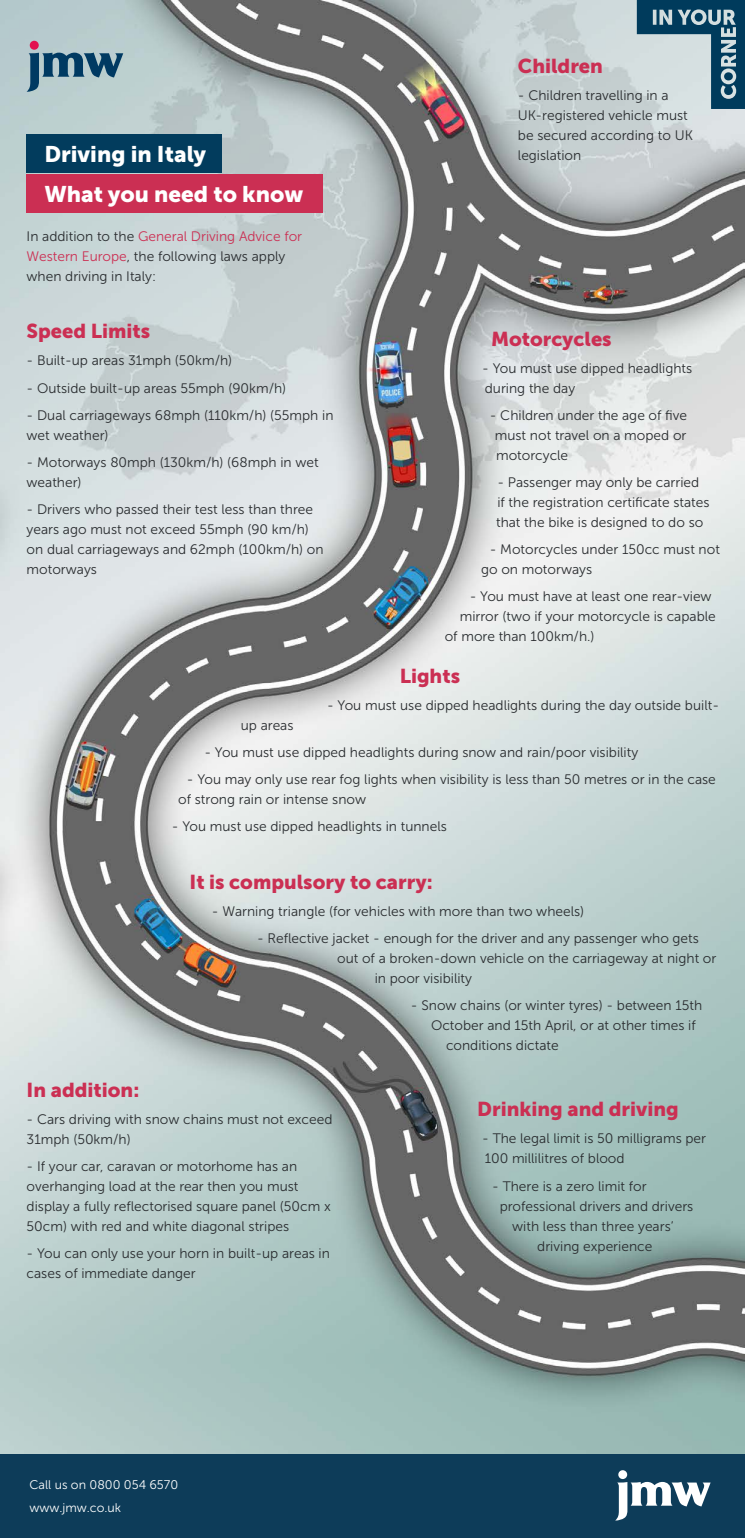
<style>
.page{position:relative;width:745px;height:1538px;background:#fff}
.page>*{position:absolute;margin:0;border:0;box-sizing:border-box;transform-origin:0 0}
.t1{font:22.5px "Museo Sans 900";color:#fff}
.t2{font:20px "Museo Sans 900";color:#cb2f53}
.t3{font:13.75px/20px "Museo Sans 300";color:#292c2f}
.t4{font:12.5px "Museo Sans 300";color:#fff}
.s1{color:#cb2f53}
</style>
<div class="page">
<img style="left:0;top:0;width:744px;height:1454px">
<div style="left:27px;top:135px;width:194px;height:38px;background:#023c5d"></div>
<div style="left:27px;top:175px;width:295px;height:38px;background:#cb2f53"></div>
<div style="left:30px;top:41px;width:9px;height:9px;background:#e2104f;border-radius:50%"></div>
<svg style="left:27px;top:53px;width:96px;height:39px;background:#6d91a1"></svg>
<svg style="left:636px;top:0;width:108px;height:109px;background:#7e9caa"></svg>
<div style="left:0;top:1454px;width:744px;height:84px;background:#0d3c59"></div>
<svg style="left:616px;top:1470px;width:94px;height:50px"></svg>
<p class="t1" style="left:44px;top:141px;width:163px">Driving in Italy</p>
<p class="t1" style="left:44px;top:181px;width:260px">What you need to know</p>
<p class="t3" style="left:27px;top:226px;width:277px">In addition to the <span class="s1">General Driving Advice for<br>Western Europe</span>, the following laws apply when driving in Italy:</p>
<p class="t2" style="left:517px;top:54px;width:86px">Children</p>
<p class="t3" style="left:517px;top:85px;width:176px">- Children travelling in a<br>UK-registered vehicle must be secured according to UK legislation</p>
<p class="t2" style="left:27px;top:320px;width:125px">Speed Limits</p>
<p class="t3" style="left:27px;top:351px;width:207px">- Built-up areas 31mph (50km/h)</p>
<p class="t3" style="left:27px;top:378px;width:261px">- Outside built-up areas 55mph (90km/h)</p>
<p class="t3" style="left:27px;top:405px;width:308px">- Dual carriageways 68mph (110km/h) (55mph in wet weather)</p>
<p class="t3" style="left:27px;top:452px;width:293px">- Motorways 80mph (130km/h) (68mph in wet weather)</p>
<p class="t3" style="left:27px;top:499px;width:298px">- Drivers who passed their test less than three years ago must not exceed 55mph (90 km/h) on dual carriageways and 62mph (100km/h) on motorways</p>
<p class="t2" style="left:490px;top:327px;width:122px">Motorcycles</p>
<p class="t3" style="left:482px;top:358px;width:211px">- You must use dipped headlights during the day</p>
<p class="t3" style="left:494px;top:405px;width:194px;text-align:justify;text-indent:-5px">- Children under the age of five must not travel on a moped or motorcycle</p>
<p class="t3" style="left:495px;top:472px;width:215px">- Passenger may only be carried<br>if the registration certificate states that the bike is designed to do so</p>
<p class="t3" style="left:480px;top:540px;width:240px;text-indent:9px">- Motorcycles under 150cc must not go on motorways</p>
<p class="t3" style="left:469px;top:587px;width:243px">- You must have at least one rear-view</p>
<p class="t3" style="left:459px;top:607px;width:257px">mirror (two if your motorcycle is capable</p>
<p class="t3" style="left:444px;top:627px;width:151px">of more than 100km/h.)</p>
<p class="t2" style="left:399px;top:664px;width:62px">Lights</p>
<p class="t3" style="left:327px;top:695px;width:393px">- You must use dipped headlights during the day outside built-</p>
<p class="t3" style="left:240px;top:715px;width:54px">up areas</p>
<p class="t3" style="left:204px;top:742px;width:435px">- You must use dipped headlights during snow and rain/poor visibility</p>
<p class="t3" style="left:178px;top:769px;width:539px;text-indent:9px">- You may only use rear fog lights when visibility is less than 50 metres or in the case of strong rain or intense snow</p>
<p class="t3" style="left:172px;top:816px;width:276px">- You must use dipped headlights in tunnels</p>
<p class="t2" style="left:189px;top:871px;width:245px">It is compulsory to carry:</p>
<p class="t3" style="left:212px;top:901px;width:373px">- Warning triangle (for vehicles with more than two wheels)</p>
<p class="t3" style="left:257px;top:928px;width:443px">- Reflective jacket - enough for the driver and any passenger who gets</p>
<p class="t3" style="left:337px;top:948px;width:380px">out of a broken-down vehicle on the carriageway at night or</p>
<p class="t3" style="left:374px;top:968px;width:99px">in poor visibility</p>
<p class="t3" style="left:410px;top:996px;width:292px">- Snow chains (or winter tyres) - between 15th</p>
<p class="t3" style="left:430px;top:1016px;width:266px">October and 15th April, or at other times if</p>
<p class="t3" style="left:445px;top:1036px;width:114px">conditions dictate</p>
<p class="t2" style="left:27px;top:1078px;width:114px">In addition:</p>
<p class="t3" style="left:27px;top:1109px;width:307px">- Cars driving with snow chains must not exceed<br>31mph (50km/h)</p>
<p class="t3" style="left:27px;top:1156px;width:305px">- If your car, caravan or motorhome has an overhanging load at the rear then you must display a fully reflectorised square panel (50cm x 50cm) with red and white diagonal stripes</p>
<p class="t3" style="left:27px;top:1243px;width:305px">- You can only use your horn in built-up areas in cases of immediate danger</p>
<p class="t4" style="left:29px;top:1478px;width:150px">Call us on 0800 054 6570</p>
<p class="t4" style="left:29px;top:1500px;width:93px">www.jmw.co.uk</p>
<p class="t2" style="left:477px;top:1098px;width:203px">Drinking and driving</p>
<p class="t3" style="left:482px;top:1129px;width:225px">- The legal limit is 50 milligrams per<br>100 millilitres of blood</p>
<p class="t3" style="left:492px;top:1176px;width:156px">- There is a zero limit for</p>
<p class="t3" style="left:499px;top:1196px;width:195px">professional drivers and drivers</p>
<p class="t3" style="left:512px;top:1216px;width:163px">with less than three years’</p>
<p class="t3" style="left:537px;top:1236px;width:116px">driving experience</p>
</div>
